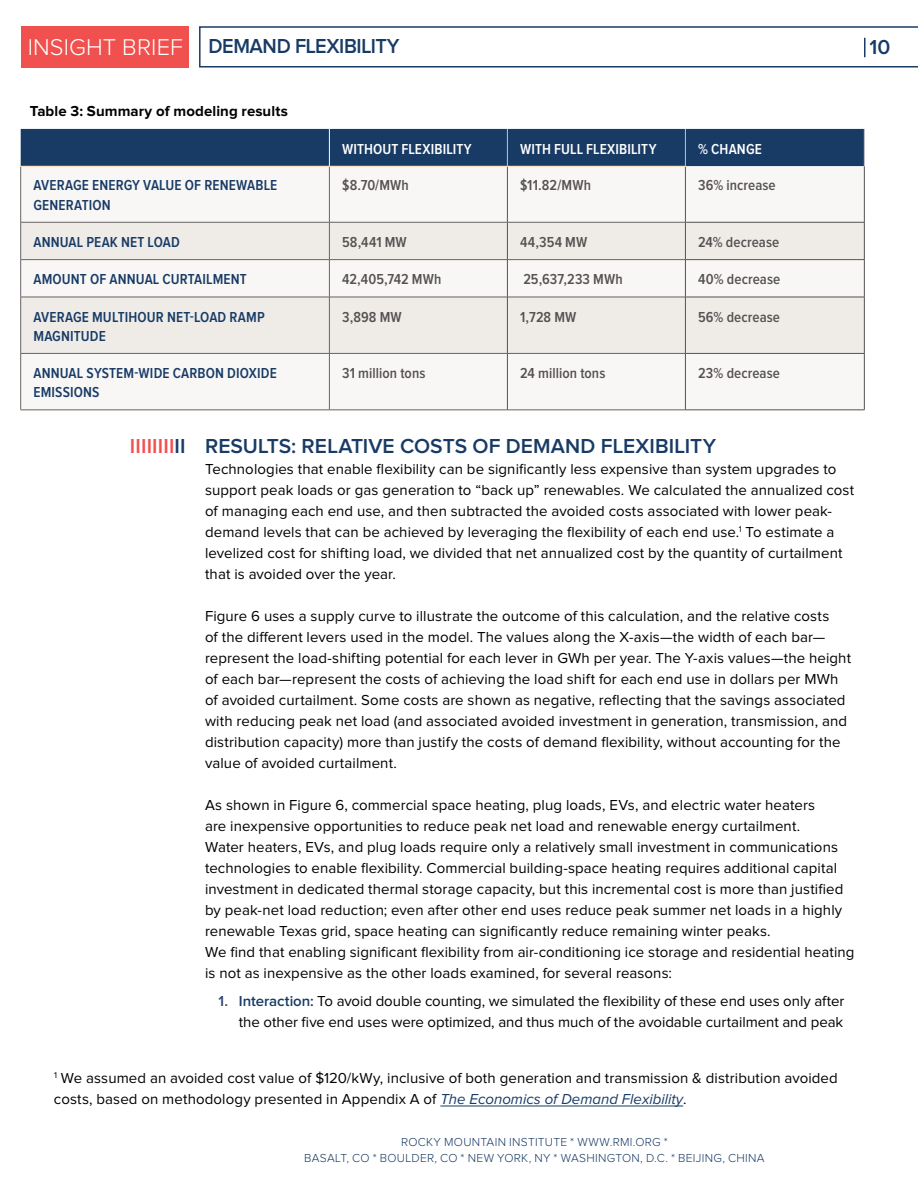
<style>
.page{position:relative;width:918px;height:1188px;background:#fff}
.page>*{position:absolute;margin:0;border:0;box-sizing:border-box;transform-origin:0 0}
.t1{font:600 21px "Proxima Nova";color:#183b66}
.t2{font:600 21px "Proxima Nova";letter-spacing:-.02em;color:#183b66;scale:.95 1}
.t3{font:600 21px "Proxima Nova";letter-spacing:.005em;color:#f0514f}
.t4{font:15px/21px "Proxima Nova";letter-spacing:.005em;color:#000}
.t5{font:600 15px/19px "Proxima Nova Cond";letter-spacing:.01em;color:#183b66}
.t6{font:600 15px "Proxima Nova Cond";letter-spacing:.005em;color:#575152}
.t7{font:600 15px "Proxima Nova Cond";letter-spacing:.01em;color:#fff}
.t8{font:700 15px "Proxima Nova";letter-spacing:.005em;color:#000}
.t9{font:300 12px/16.5px "Proxima Nova";letter-spacing:.025em;color:#183b66;text-align:center}
.s1{font-weight:300;font-size:23.7px;color:#fff}
.s2{color:#183b66}
.s3{font-weight:600;color:#2f476f}
.s4{font-weight:600;color:#183b66}
.s5{font-style:italic;color:#183b65}
</style>
<div class="page">
<div style="left:22px;top:26px;width:167px;height:42px;background:#f0514f"></div>
<svg style="left:199px;top:26px;width:719px;height:42px"></svg>
<div style="left:21px;top:129px;width:843px;height:37px;background:#183b66"></div>
<div style="left:21px;top:166px;width:843px;height:244px;background:#f9f7f6"></div>
<svg style="left:21px;top:223px;width:843px;height:130px;fill:#efece8"></svg>
<hr style="left:864px;top:166px;width:1px;height:56px;background:#575152">
<hr style="left:864px;top:222px;width:1px;height:37px;background:#575152">
<hr style="left:685px;top:259px;width:180px;height:1px;background:#575152">
<hr style="left:864px;top:260px;width:1px;height:37px;background:#575152">
<hr style="left:685px;top:297px;width:180px;height:1px;background:#575152">
<hr style="left:864px;top:297px;width:1px;height:56px;background:#575152">
<hr style="left:685px;top:353px;width:180px;height:1px;background:#575152">
<hr style="left:864px;top:354px;width:1px;height:56px;background:#575152">
<hr style="left:685px;top:410px;width:180px;height:1px;background:#575152">
<hr style="left:20px;top:167px;width:1px;height:55px;background:#696263">
<hr style="left:329px;top:167px;width:1px;height:55px;background:#696263">
<hr style="left:20px;top:222px;width:1px;height:37px;background:#696263">
<hr style="left:329px;top:222px;width:1px;height:37px;background:#696263">
<hr style="left:21px;top:259px;width:308px;height:1px;background:#696263">
<hr style="left:20px;top:260px;width:1px;height:37px;background:#696263">
<hr style="left:329px;top:259px;width:178px;height:1px;background:#696263">
<hr style="left:329px;top:260px;width:1px;height:37px;background:#696263">
<hr style="left:507px;top:259px;width:178px;height:1px;background:#696263">
<hr style="left:21px;top:297px;width:308px;height:1px;background:#696263">
<hr style="left:20px;top:297px;width:1px;height:56px;background:#696263">
<hr style="left:329px;top:297px;width:178px;height:1px;background:#696263">
<hr style="left:329px;top:297px;width:1px;height:56px;background:#696263">
<hr style="left:507px;top:297px;width:178px;height:1px;background:#696263">
<hr style="left:21px;top:353px;width:308px;height:1px;background:#696263">
<hr style="left:20px;top:354px;width:1px;height:56px;background:#696263">
<hr style="left:329px;top:353px;width:178px;height:1px;background:#696263">
<hr style="left:329px;top:354px;width:1px;height:56px;background:#696263">
<hr style="left:507px;top:353px;width:178px;height:1px;background:#696263">
<hr style="left:21px;top:410px;width:308px;height:1px;background:#696263">
<hr style="left:329px;top:410px;width:178px;height:1px;background:#696263">
<hr style="left:507px;top:410px;width:178px;height:1px;background:#696263">
<hr style="left:507px;top:167px;width:1px;height:55px;background:#575152">
<hr style="left:685px;top:167px;width:1px;height:55px;background:#575152">
<hr style="left:507px;top:222px;width:1px;height:37px;background:#575152">
<hr style="left:685px;top:222px;width:1px;height:37px;background:#575152">
<hr style="left:507px;top:260px;width:1px;height:37px;background:#575152">
<hr style="left:685px;top:260px;width:1px;height:37px;background:#575152">
<hr style="left:507px;top:297px;width:1px;height:56px;background:#575152">
<hr style="left:685px;top:297px;width:1px;height:56px;background:#575152">
<hr style="left:507px;top:354px;width:1px;height:56px;background:#575152">
<hr style="left:685px;top:354px;width:1px;height:56px;background:#575152">
<hr style="left:21px;top:166px;width:308px;height:1px;background:#ffe2bc">
<hr style="left:329px;top:166px;width:178px;height:1px;background:#ffe2bc">
<hr style="left:507px;top:166px;width:179px;height:1px;background:#ffe2bc">
<hr style="left:507px;top:129px;width:1px;height:37px;background:#c0c1cf">
<hr style="left:685px;top:129px;width:1px;height:37px;background:#c0c1cf">
<hr style="left:864px;top:129px;width:1px;height:37px;background:#c0c1cf">
<hr style="left:329px;top:129px;width:1px;height:37px;background:#fff">
<hr style="left:21px;top:222px;width:308px;height:1px;background:#696263">
<hr style="left:329px;top:222px;width:178px;height:1px;background:#696263">
<hr style="left:507px;top:222px;width:178px;height:1px;background:#696263">
<hr style="left:685px;top:222px;width:180px;height:1px;background:#575152">
<hr style="left:440px;top:1106px;width:243px;height:1px;background:#183b65">
<h1 class="t2" style="left:28px;top:37px;width:393px"><span class="s1">INSIGHT BRIEF</span> DEMAND FLEXIBILITY</h1>
<h1 class="t1" style="left:869px;top:37px;width:23px">10</h1>
<p class="t8" style="left:30px;top:104px;width:260px">Table 3: Summary of modeling results</p>
<p class="t7" style="left:342px;top:142px;width:131px">WITHOUT FLEXIBILITY</p>
<p class="t7" style="left:520px;top:142px;width:138px">WITH FULL FLEXIBILITY</p>
<p class="t7" style="left:698px;top:142px;width:65px">% CHANGE</p>
<p class="t5" style="left:33px;top:177px;width:245px">AVERAGE ENERGY VALUE OF RENEWABLE<br>GENERATION</p>
<p class="t6" style="left:342px;top:179px;width:68px">$8.70/MWh</p>
<p class="t6" style="left:520px;top:179px;width:72px">$11.82/MWh</p>
<p class="t6" style="left:698px;top:179px;width:79px">36% increase</p>
<p class="t5" style="left:33px;top:233px;width:148px">ANNUAL PEAK NET LOAD</p>
<p class="t6" style="left:342px;top:235px;width:66px">58,441 MW</p>
<p class="t6" style="left:520px;top:235px;width:69px">44,354 MW</p>
<p class="t6" style="left:698px;top:235px;width:83px">24% decrease</p>
<p class="t5" style="left:33px;top:270px;width:215px">AMOUNT OF ANNUAL CURTAILMENT</p>
<p class="t6" style="left:342px;top:272px;width:101px">42,405,742 MWh</p>
<p class="t6" style="left:523px;top:272px;width:101px">25,637,233 MWh</p>
<p class="t6" style="left:698px;top:272px;width:84px">40% decrease</p>
<p class="t5" style="left:33px;top:308px;width:233px">AVERAGE MULTIHOUR NET-LOAD RAMP<br>MAGNITUDE</p>
<p class="t6" style="left:342px;top:310px;width:61px">3,898 MW</p>
<p class="t6" style="left:520px;top:310px;width:58px">1,728 MW</p>
<p class="t6" style="left:698px;top:310px;width:83px">56% decrease</p>
<p class="t5" style="left:33px;top:364px;width:245px">ANNUAL SYSTEM-WIDE CARBON DIOXIDE<br>EMISSIONS</p>
<p class="t6" style="left:342px;top:366px;width:85px">31 million tons</p>
<p class="t6" style="left:520px;top:366px;width:87px">24 million tons</p>
<p class="t6" style="left:698px;top:366px;width:83px">23% decrease</p>
<h1 class="t3" style="left:130px;top:436px;width:57px">IIIIIIII<span class="s2">II</span></h1>
<h1 class="t1" style="left:205px;top:436px;width:513px">RESULTS: RELATIVE COSTS OF DEMAND FLEXIBILITY</h1>
<p class="t4" style="left:205px;top:459px;width:651px">Technologies that enable flexibility can be significantly less expensive than system upgrades to support peak loads or gas generation to “back up” renewables. We calculated the annualized cost of managing each end use, and then subtracted the avoided costs associated with lower peak&shy;demand levels that can be achieved by leveraging the flexibility of each end use.<sup>1</sup> To estimate a levelized cost for shifting load, we divided that net annualized cost by the quantity of curtailment that is avoided over the year.</p>
<p class="t4" style="left:205px;top:606px;width:648px">Figure 6 uses a supply curve to illustrate the outcome of this calculation, and the relative costs<br>of the different levers used in the model. The values along the X-axis—the width of each bar— represent the load-shifting potential for each lever in GWh per year. The Y-axis values—the height of each bar—represent the costs of achieving the load shift for each end use in dollars per MWh of avoided curtailment. Some costs are shown as negative, reflecting that the savings associated with reducing peak net load (and associated avoided investment in generation, transmission, and distribution capacity) more than justify the costs of demand flexibility, without accounting for the value of avoided curtailment.</p>
<p class="t4" style="left:205px;top:795px;width:651px">As shown in Figure 6, commercial space heating, plug loads, EVs, and electric water heaters<br>are inexpensive opportunities to reduce peak net load and renewable energy curtailment.<br>Water heaters, EVs, and plug loads require only a relatively small investment in communications technologies to enable flexibility. Commercial building-space heating requires additional capital investment in dedicated thermal storage capacity, but this incremental cost is more than justified by peak-net load reduction; even after other end uses reduce peak summer net loads in a highly renewable Texas grid, space heating can significantly reduce remaining winter peaks.<br>We find that enabling significant flexibility from air-conditioning ice storage and residential heating is not as inexpensive as the other loads examined, for several reasons:</p>
<p class="t4" style="left:219px;top:991px;width:627px;text-align:right"><span class="s3">1.</span> <span class="s4">Interaction:</span> To avoid double counting, we simulated the flexibility of these end uses only after the other five end uses were optimized, and thus much of the avoidable curtailment and peak</p>
<p class="t4" style="left:54px;top:1068px;width:785px"><sup>1</sup> We assumed an avoided cost value of $120/kWy, inclusive of both generation and transmission &amp; distribution avoided costs, based on methodology presented in Appendix A of <span class="s5">The Economics of Demand Flexibility</span>.</p>
<p class="t9" style="left:304px;top:1134px;width:462px">ROCKY MOUNTAIN INSTITUTE * WWW.RMI.ORG *<br>BASALT, CO * BOULDER, CO * NEW YORK, NY * WASHINGTON, D.C. * BEIJING, CHINA</p>
</div>
